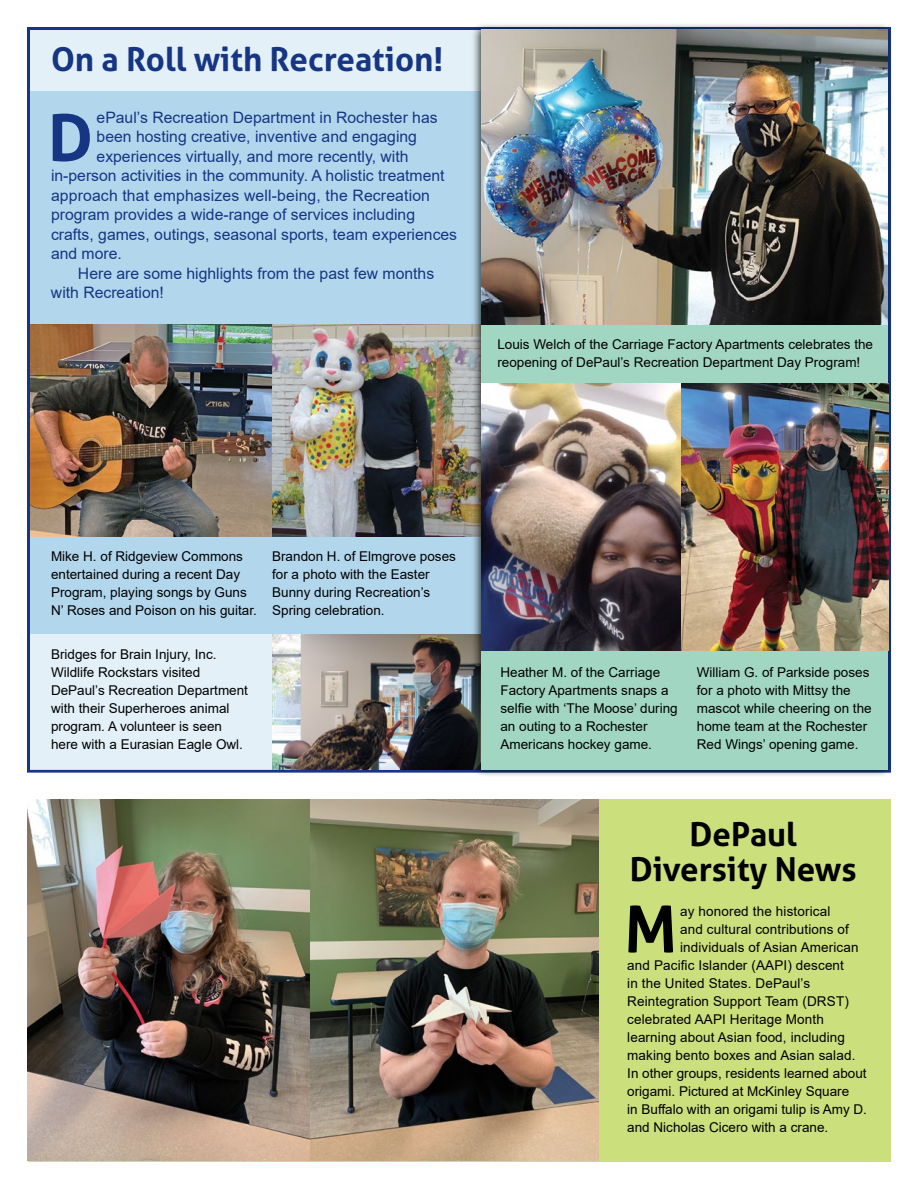
<style>
.page{position:relative;width:918px;height:1188px;background:#fff}
.page>*{position:absolute;margin:0;border:0;box-sizing:border-box;transform-origin:0 0}
.t1{font:700 64.5px "Aller";color:#163683}
.t2{font:700 64.5px "Aller";color:#000}
.t3{font:700 33px "Aller";color:#163683}
.t4{font:700 33px/34.5px "Aller";color:#000;text-align:center}
.t5{font:15.75px "Arial";color:#163683}
.t6{font:13.5px/18px "Arial";color:#000}
</style>
<div class="page">
<div style="left:28px;top:799px;width:863px;height:363px;background:#cbdf7c"></div>
<div style="left:27px;top:27px;width:864px;height:746px;background:#b2d7ed;border:3px solid #163683"></div>
<div style="left:30px;top:634px;width:452px;height:136px;background:#e3f0f8"></div>
<img style="left:30px;top:324px;width:441px;height:212px">
<img style="left:272px;top:634px;width:199px;height:136px">
<div style="left:30px;top:30px;width:452px;height:61px;background:#e3f0f8"></div>
<div style="left:471px;top:22px;width:423px;height:756px;background:#000;opacity:.75"></div>
<div style="left:482px;top:30px;width:406px;height:740px;background:#a1d7c2"></div>
<img style="left:482px;top:30px;width:406px;height:295px">
<img style="left:482px;top:384px;width:406px;height:266px">
<img style="left:310px;top:799px;width:289px;height:362px">
<img style="left:27px;top:799px;width:283px;height:362px">
<h2 class="t3" style="left:51px;top:39px;width:394px">On a Roll with Recreation!</h2>
<p class="t5" style="left:97px;top:107px;width:343px">ePaul’s Recreation Department in Rochester has</p>
<p class="t5" style="left:97px;top:126px;width:322px">been hosting creative, inventive and engaging</p>
<p class="t5" style="left:97px;top:146px;width:313px">experiences virtually, and more recently, with</p>
<p class="t5" style="left:51px;top:165px;width:395px">in-person activities in the community. A holistic treatment</p>
<p class="t5" style="left:51px;top:185px;width:381px">approach that emphasizes well-being, the Recreation</p>
<p class="t5" style="left:51px;top:204px;width:366px">program provides a wide-range of services including</p>
<p class="t5" style="left:51px;top:224px;width:408px">crafts, games, outings, seasonal sports, team experiences</p>
<p class="t5" style="left:51px;top:243px;width:72px">and more.</p>
<p class="t5" style="left:78px;top:263px;width:358px">Here are some highlights from the past few months</p>
<p class="t5" style="left:51px;top:282px;width:114px">with Recreation!</p>
<h1 class="t1" style="left:48px;top:98px;width:47px">D</h1>
<p class="t6" style="left:497px;top:335px;width:377px">Louis Welch of the Carriage Factory Apartments celebrates the reopening of DePaul’s Recreation Department Day Program!</p>
<p class="t6" style="left:51px;top:547px;width:207px">Mike H. of Ridgeview Commons entertained during a recent Day<br>Program, playing songs by Guns<br>N’ Roses and Poison on his guitar.</p>
<p class="t6" style="left:51px;top:645px;width:199px">Bridges for Brain Injury, Inc.<br>Wildlife Rockstars visited<br>DePaul’s Recreation Department with their Superheroes animal program. A volunteer is seen here with a Eurasian Eagle Owl.</p>
<p class="t6" style="left:272px;top:547px;width:185px">Brandon H. of Elmgrove poses for a photo with the Easter<br>Bunny during Recreation’s<br>Spring celebration.</p>
<p class="t6" style="left:500px;top:663px;width:179px">Heather M. of the Carriage<br>Factory Apartments snaps a selfie with ‘The Moose’ during an outing to a Rochester<br>Americans hockey game.</p>
<p class="t6" style="left:697px;top:663px;width:176px">William G. of Parkside poses for a photo with Mittsy the mascot while cheering on the home team at the Rochester<br>Red Wings’ opening game.</p>
<h2 class="t4" style="left:630px;top:817px;width:228px">DePaul<br>Diversity News</h2>
<h1 class="t2" style="left:624px;top:890px;width:54px">M</h1>
<p class="t6" style="left:680px;top:902px;width:152px">ay honored the historical</p>
<p class="t6" style="left:680px;top:920px;width:170px">and cultural contributions of</p>
<p class="t6" style="left:680px;top:938px;width:180px">individuals of Asian American</p>
<p class="t6" style="left:627px;top:956px;width:218px">and Pacific Islander (AAPI) descent</p>
<p class="t6" style="left:627px;top:974px;width:185px">in the United States. DePaul’s</p>
<p class="t6" style="left:627px;top:992px;width:223px">Reintegration Support Team (DRST)</p>
<p class="t6" style="left:627px;top:1010px;width:198px">celebrated AAPI Heritage Month</p>
<p class="t6" style="left:627px;top:1028px;width:219px">learning about Asian food, including</p>
<p class="t6" style="left:627px;top:1046px;width:230px">making bento boxes and Asian salad.</p>
<p class="t6" style="left:627px;top:1064px;width:241px">In other groups, residents learned about</p>
<p class="t6" style="left:627px;top:1082px;width:224px">origami. Pictured at McKinley Square</p>
<p class="t6" style="left:627px;top:1100px;width:241px">in Buffalo with an origami tulip is Amy D.</p>
<p class="t6" style="left:627px;top:1118px;width:203px">and Nicholas Cicero with a crane.</p>
</div>
